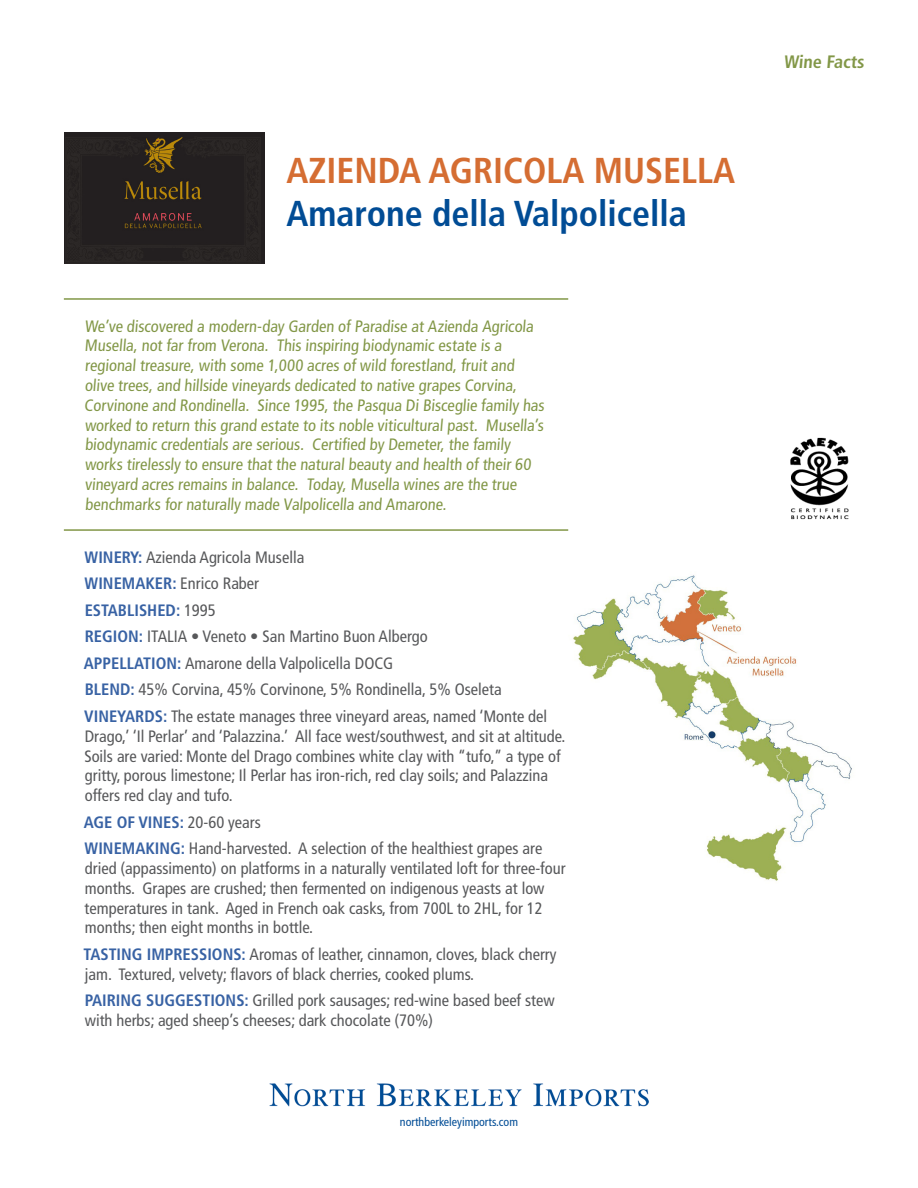
<style>
.page{position:relative;width:918px;height:1188px;background:#fff}
.page>*{position:absolute;margin:0;border:0;box-sizing:border-box;transform-origin:0 0}
.t1{font:700 condensed 36px "Frutiger LT Std";color:#014c95}
.t2{font:700 condensed 36px "Frutiger LT Std";color:#d56d32}
.t3{font:700 condensed 18px "Frutiger LT Std";color:#829747}
.info{font:condensed 16.5px/19.8px "Frutiger LT Std";color:#57585a}
.t4{font:condensed 16.5px/19.8px "Frutiger LT Std";color:#829747}
.info-2{font:700 condensed 16.5px "Frutiger LT Std";color:#3862a4}
.t5{font:condensed 12px "Frutiger LT Std";color:#014c95}
.s1{font-weight:700;color:#3862a4}
.s2{font-weight:400;color:#57585a}
</style>
<div class="page">
<img style="left:573px;top:575px;width:279px;height:306px">
<hr style="left:64px;top:298px;width:504px;height:2px;background:#829747">
<hr style="left:64px;top:529px;width:504px;height:2px;background:#829747">
<img style="left:269px;top:1083px;width:380px;height:23px">
<img style="left:790px;top:437px;width:59px;height:83px">
<img style="left:64px;top:133px;width:201px;height:131px">
<p class="t2" style="left:287px;top:149px;width:450px">AZIENDA AGRICOLA MUSELLA</p>
<p class="t1" style="left:287px;top:192px;width:402px">Amarone della Valpolicella</p>
<p class="t4" style="left:84px;top:316px;width:463px">We’ve discovered a modern-day Garden of Paradise at Azienda Agricola Musella, not far from Verona. This inspiring biodynamic estate is a regional treasure, with some 1,000 acres of wild forestland, fruit and olive trees, and hillside vineyards dedicated to native grapes Corvina, Corvinone and Rondinella. Since 1995, the Pasqua Di Bisceglie family has worked to return this grand estate to its noble viticultural past. Musella’s biodynamic credentials are serious. Certified by Demeter, the family works tirelessly to ensure that the natural beauty and health of their 60 vineyard acres remains in balance. Today, Musella wines are the true benchmarks for naturally made Valpolicella and Amarone.</p>
<p class="info" style="left:85px;top:547px;width:221px"><span class="s1">WINERY:</span> Azienda Agricola Musella</p>
<p class="info" style="left:85px;top:574px;width:176px"><span class="s1">WINEMAKER:</span> Enrico Raber</p>
<p class="info-2" style="left:85px;top:600px;width:132px">ESTABLISHED: <span class="s2">1995</span></p>
<p class="info" style="left:85px;top:627px;width:344px"><span class="s1">REGION:</span> ITALIA • Veneto • San Martino Buon Albergo</p>
<p class="info" style="left:84px;top:653px;width:311px"><span class="s1">APPELLATION:</span> Amarone della Valpolicella DOCG</p>
<p class="info" style="left:85px;top:680px;width:419px"><span class="s1">BLEND:</span> 45% Corvina, 45% Corvinone, 5% Rondinella, 5% Oseleta</p>
<p class="info" style="left:84px;top:706px;width:483px"><span class="s1">VINEYARDS:</span> The estate manages three vineyard areas, named ‘Monte del Drago,’ ‘Il Perlar’ and ‘Palazzina.’ All face west/southwest, and sit at altitude.<br>Soils are varied: Monte del Drago combines white clay with “tufo,” a type of gritty, porous limestone; Il Perlar has iron-rich, red clay soils; and Palazzina offers red clay and tufo.</p>
<p class="info-2" style="left:84px;top:812px;width:179px">AGE OF VINES: <span class="s2">20-60 years</span></p>
<p class="info" style="left:85px;top:839px;width:483px"><span class="s1">WINEMAKING:</span> Hand-harvested. A selection of the healthiest grapes are dried (appassimento) on platforms in a naturally ventilated loft for three-four months. Grapes are crushed; then fermented on indigenous yeasts at low temperatures in tank. Aged in French oak casks, from 700L to 2HL, for 12 months; then eight months in bottle.</p>
<p class="info" style="left:84px;top:944px;width:474px"><span class="s1">TASTING IMPRESSIONS:</span> Aromas of leather, cinnamon, cloves, black cherry jam. Textured, velvety; flavors of black cherries, cooked plums.</p>
<p class="info" style="left:85px;top:991px;width:472px"><span class="s1">PAIRING SUGGESTIONS:</span> Grilled pork sausages; red-wine based beef stew with herbs; aged sheep’s cheeses; dark chocolate (70%)</p>
<p class="t5" style="left:400px;top:1115px;width:120px">northberkeleyimports.com</p>
<p class="t3" style="left:784px;top:51px;width:83px">Wine Facts</p>
</div>
